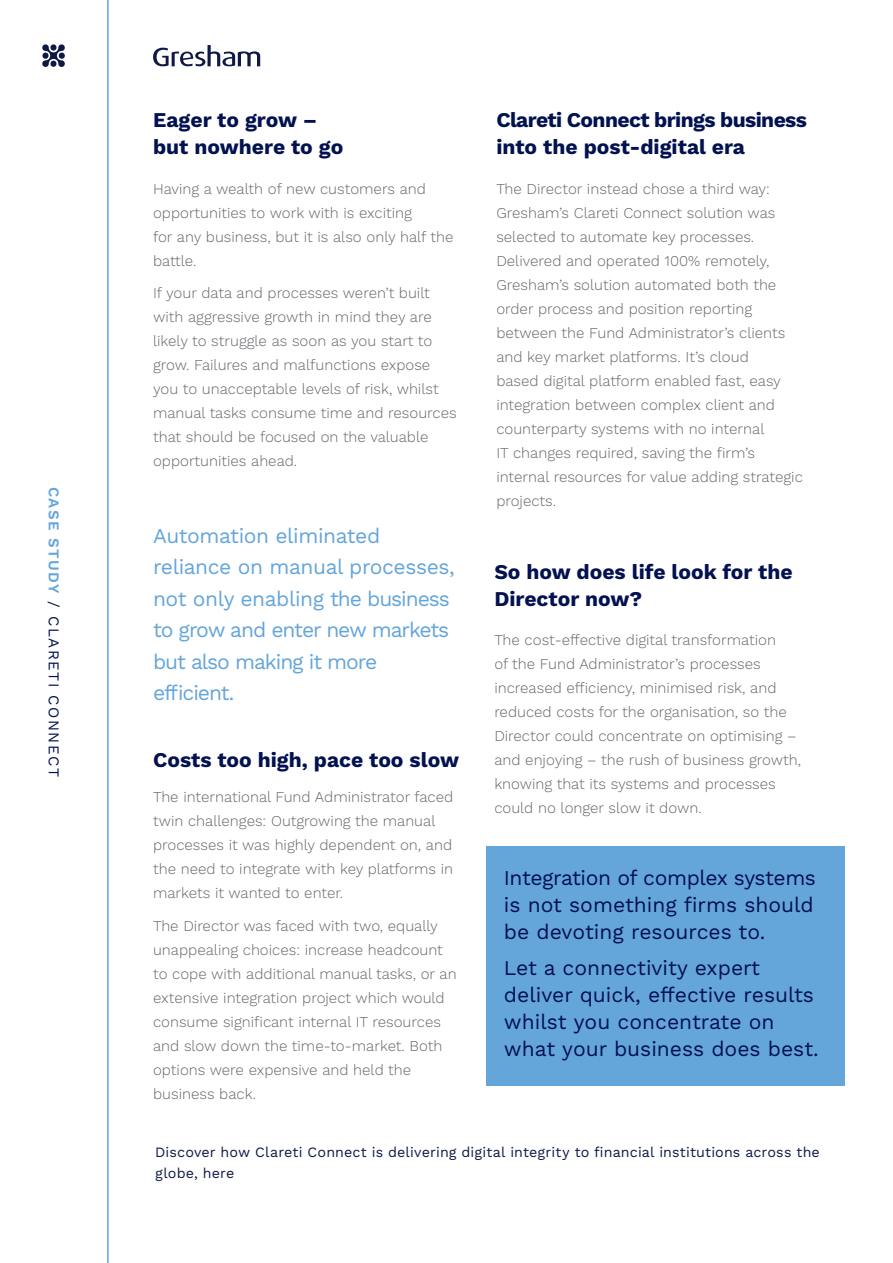
<style>
.page{position:relative;width:893px;height:1263px;background:#fff}
.page>*{position:absolute;margin:0;border:0;box-sizing:border-box;transform-origin:0 0}
.t1{font:21px/27px "Work Sans";color:#021150;text-align:justify}
.t2{font:21px/31.5px "Work Sans";letter-spacing:-.04em;color:#64a5da}
.t3{font:700 21px/27px "Work Sans";color:#021150}
.t4{font:700 21px/27px "Work Sans";letter-spacing:-.03em;color:#021150}
.t5{font:300 15px/24px "Work Sans";color:#62656a}
.t6{font:15px "Work Sans";letter-spacing:.1em;color:#021150}
.t7{font:14.25px/21px "Work Sans";letter-spacing:.01em;color:#0f1944}
.s1{font-weight:600;color:#64a5da}
</style>
<div class="page">
<div style="left:486px;top:846px;width:358px;height:239px;background:#64a5da"></div>
<hr style="left:107px;top:0;width:2px;height:1263px;background:#64a5da">
<svg style="left:42px;top:44px;width:23px;height:23px"></svg>
<svg style="left:153px;top:45px;width:107px;height:21px"></svg>
<p class="t6" style="left:63px;top:487px;width:291px;rotate:90deg"><span class="s1">CASE STUDY</span> / CLARETI CONNECT</p>
<h1 class="t3" style="left:153px;top:107px;width:192px">Eager to grow – but nowhere to go</h1>
<h1 class="t4" style="left:496px;top:107px;width:312px">Clareti Connect brings business into the post-digital era</h1>
<p class="t5" style="left:153px;top:177px;width:302px">Having a wealth of new customers and opportunities to work with is exciting<br>for any business, but it is also only half the battle.</p>
<p class="t5" style="left:153px;top:282px;width:305px">If your data and processes weren’t built with aggressive growth in mind they are likely to struggle as soon as you start to grow. Failures and malfunctions expose you to unacceptable levels of risk, whilst manual tasks consume time and resources that should be focused on the valuable opportunities ahead.</p>
<h1 class="t2" style="left:153px;top:521px;width:303px">Automation eliminated reliance on manual processes, not only enabling the business to grow and enter new markets but also making it more efficient.</h1>
<h1 class="t3" style="left:153px;top:748px;width:308px">Costs too high, pace too slow</h1>
<p class="t5" style="left:153px;top:786px;width:302px">The international Fund Administrator faced twin challenges: Outgrowing the manual processes it was highly dependent on, and the need to integrate with key platforms in markets it wanted to enter.</p>
<p class="t5" style="left:153px;top:914px;width:305px">The Director was faced with two, equally unappealing choices: increase headcount to cope with additional manual tasks, or an extensive integration project which would consume significant internal IT resources and slow down the time-to-market. Both options were expensive and held the business back.</p>
<p class="t5" style="left:496px;top:177px;width:308px">The Director instead chose a third way:<br>Gresham’s Clareti Connect solution was selected to automate key processes.<br>Delivered and operated 100% remotely, Gresham’s solution automated both the order process and position reporting between the Fund Administrator’s clients and key market platforms. It’s cloud<br>based digital platform enabled fast, easy integration between complex client and counterparty systems with no internal<br>IT changes required, saving the firm’s internal resources for value adding strategic projects.</p>
<h1 class="t3" style="left:494px;top:559px;width:300px">So how does life look for the<br>Director now?</h1>
<p class="t5" style="left:494px;top:629px;width:308px">The cost-effective digital transformation<br>of the Fund Administrator’s processes increased efficiency, minimised risk, and reduced costs for the organisation, so the Director could concentrate on optimising – and enjoying – the rush of business growth, knowing that its systems and processes could no longer slow it down.</p>
<h1 class="t1" style="left:504px;top:865px;width:314px">Integration of complex systems is not something firms should be devoting resources to.</h1>
<h1 class="t1" style="left:504px;top:955px;width:316px;text-align:left">Let a connectivity expert deliver quick, effective results whilst you concentrate on what your business does best.</h1>
<p class="t7" style="left:155px;top:1142px;width:666px">Discover how Clareti Connect is delivering digital integrity to financial institutions across the globe, here</p>
</div>
